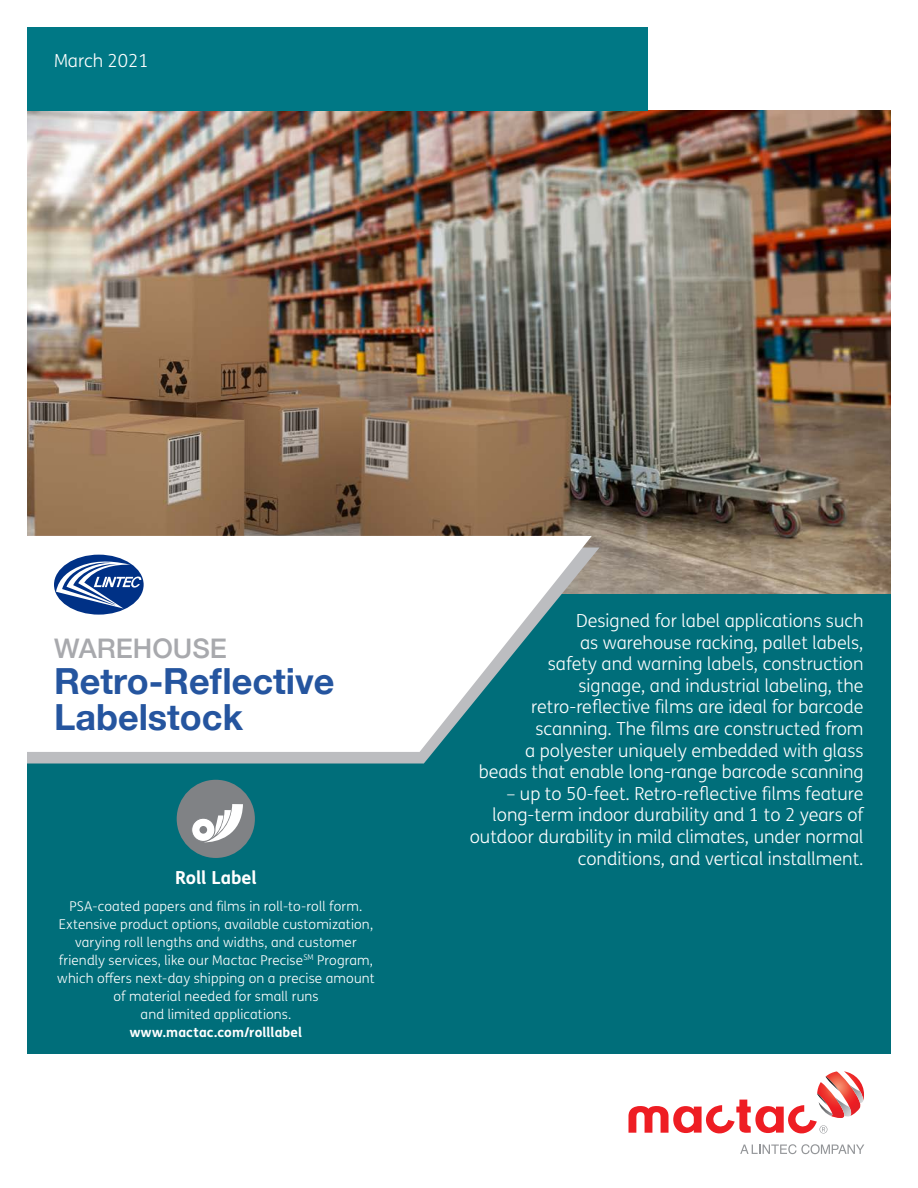
<style>
.page{position:relative;width:918px;height:1188px;background:#fff}
.page>*{position:absolute;margin:0;border:0;box-sizing:border-box;transform-origin:0 0}
.t1{font:700 36px/36px "Helvetica Neue";color:#25559f}
.t2{font:500 27px "Helvetica Neue";color:#a8a9ad}
.t3{font:300 18px/21.6px "FS Me Pro";color:#fff;text-align:right}
.t4{font:700 18px "FS Me Pro";color:#fff}
.t5{font:300 13.5px/18px "FS Me Pro";letter-spacing:.01em;color:#fff;text-align:center}
.t6{font:700 13.5px "FS Me Pro";letter-spacing:.01em;color:#fff}
</style>
<div class="page">
<div style="left:27px;top:594px;width:864px;height:460px;background:#006e7a"></div>
<img style="left:27px;top:110px;width:864px;height:484px">
<svg style="left:27px;top:548px;width:573px;height:216px;fill:#bcbdc0"></svg>
<div style="left:27px;top:27px;width:621px;height:83px;background:#007885"></div>
<svg style="left:740px;top:1144px;width:124px;height:10px"></svg>
<svg style="left:628px;top:1071px;width:236px;height:63px"></svg>
<svg style="left:27px;top:536px;width:565px;height:216px;fill:#fff"></svg>
<div style="left:177px;top:780px;width:78px;height:78px;background:#808285;border-radius:50%"></div>
<svg style="left:204px;top:804px;width:39px;height:39px"></svg>
<div style="left:192px;top:818px;width:23px;height:23px;background:#fff;border-radius:50%"></div>
<div style="left:191px;top:818px;width:24px;height:24px;border:1px solid #808285;border-radius:50%"></div>
<div style="left:199px;top:826px;width:8px;height:8px;background:#808285;border-radius:50%"></div>
<div style="left:54px;top:555px;width:90px;height:60px;background:#003186;border-radius:50%"></div>
<svg style="left:56px;top:559px;width:85px;height:50px"></svg>
<p class="t3" style="left:54px;top:50px;width:96px">March 2021</p>
<h2 class="t2" style="left:54px;top:626px;width:174px">WAREHOUSE</h2>
<h1 class="t1" style="left:54px;top:664px;width:282px">Retro-Reflective<br>Labelstock</h1>
<p class="t4" style="left:175px;top:864px;width:83px">Roll Label</p>
<p class="t5" style="left:57px;top:897px;width:319px">PSA-coated papers and films in roll-to-roll form.<br>Extensive product options, available customization, varying roll lengths and widths, and customer friendly services, like our Mactac Precise<sup>SM</sup> Program, which offers next-day shipping on a precise amount of material needed for small runs<br>and limited applications.</p>
<p class="t6" style="left:130px;top:1022px;width:174px">www.mactac.com/rolllabel</p>
<p class="t3" style="left:479px;top:609px;width:386px">Designed for label applications such<br>as warehouse racking, pallet labels,<br>safety and warning labels, construction signage, and industrial labeling, the retro-reflective films are ideal for barcode scanning. The films are constructed from<br>a polyester uniquely embedded with glass beads that enable long-range barcode scanning</p>
<p class="t3" style="left:470px;top:782px;width:395px">– up to 50-feet. Retro-reflective films feature long-term indoor durability and 1 to 2 years of outdoor durability in mild climates, under normal conditions, and vertical installment.</p>
</div>
